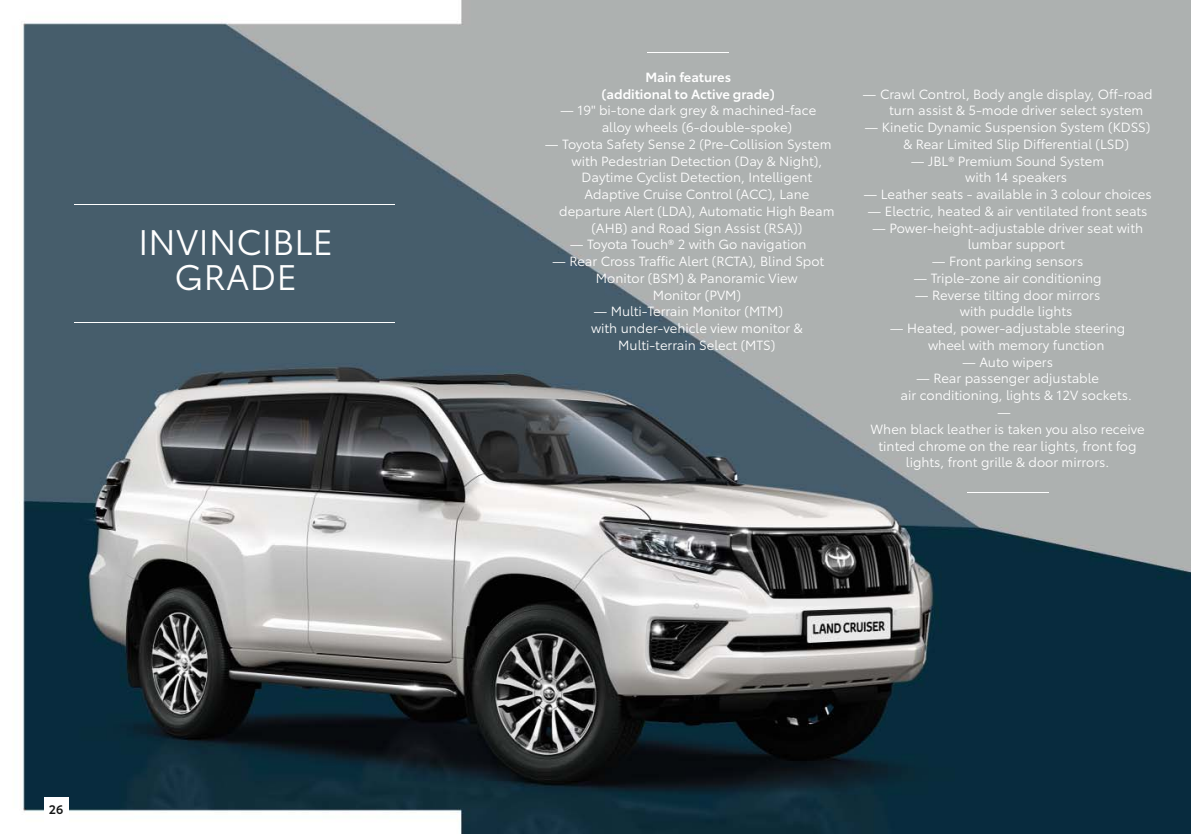
<style>
.page{position:relative;width:1191px;height:834px;background:#fff}
.page>*{position:absolute;margin:0;border:0;box-sizing:border-box;transform-origin:0 0}
.t1{font:35px/35px "Toyota Type";letter-spacing:.01em;color:#fff;text-align:center}
.t2{font:13.12px/16.8px "Toyota Type";color:#fff}
.t3{font:600 13.12px/16.8px "Toyota Type";color:#fff;text-align:center}
.t4{font:600 12.25px "Toyota Type";color:#151616}
</style>
<div class="page">
<img style="left:23px;top:0;width:1168px;height:833px">
<hr style="left:74px;top:204px;width:320px;height:1px;background:#fff">
<hr style="left:74px;top:322px;width:320px;height:1px;background:#fff">
<hr style="left:966px;top:492px;width:82px;height:1px;background:#fff">
<hr style="left:647px;top:52px;width:82px;height:1px;background:#fff">
<div style="left:44px;top:796px;width:24px;height:37px;background:#fff"></div>
<h1 class="t1" style="left:138px;top:228px;width:196px">INVINCIBLE<br>GRADE</h1>
<p class="t4" style="left:49px;top:804px;width:16px">26</p>
<p class="t3" style="left:601px;top:70px;width:175px">Main features<br>(additional to Active grade)</p>
<p class="t2" style="left:601px;top:103px;width:216px;text-indent:-41px">— 19" bi-tone dark grey &amp; machined-face alloy wheels (6-double-spoke)</p>
<p class="t2" style="left:545px;top:137px;width:288px">— Toyota Safety Sense 2 (Pre-Collision System</p>
<p class="t2" style="left:571px;top:154px;width:252px">with Pedestrian Detection (Day &amp; Night),</p>
<p class="t2" style="left:581px;top:170px;width:232px">Daytime Cyclist Detection, Intelligent</p>
<p class="t2" style="left:584px;top:187px;width:227px">Adaptive Cruise Control (ACC), Lane</p>
<p class="t2" style="left:559px;top:204px;width:277px">departure Alert (LDA), Automatic High Beam</p>
<p class="t2" style="left:591px;top:221px;width:212px">(AHB) and Road Sign Assist (RSA))</p>
<p class="t2" style="left:570px;top:237px;width:238px">— Toyota Touch® 2 with Go navigation</p>
<p class="t2" style="left:552px;top:254px;width:274px">— Rear Cross Traffic Alert (RCTA), Blind Spot</p>
<p class="t2" style="left:596px;top:271px;width:203px">Monitor (BSM) &amp; Panoramic View</p>
<p class="t2" style="left:652px;top:288px;width:90px">Monitor (PVM)</p>
<p class="t2" style="left:593px;top:304px;width:191px">— Multi-Terrain Monitor (MTM)</p>
<p class="t2" style="left:591px;top:321px;width:213px">with under-vehicle view monitor &amp;</p>
<p class="t2" style="left:618px;top:338px;width:159px">Multi-terrain Select (MTS)</p>
<p class="t2" style="left:889px;top:87px;width:265px;text-indent:-26px">— Crawl Control, Body angle display, Off-road turn assist &amp; 5-mode driver select system</p>
<p class="t2" style="left:903px;top:120px;width:248px;text-indent:-39px">— Kinetic Dynamic Suspension System (KDSS) &amp; Rear Limited Slip Differential (LSD)</p>
<p class="t2" style="left:965px;top:154px;width:140px;text-indent:-54px">— JBL® Premium Sound System with 14 speakers</p>
<p class="t2" style="left:863px;top:187px;width:290px">— Leather seats - available in 3 colour choices</p>
<p class="t2" style="left:867px;top:204px;width:281px">— Electric, heated &amp; air ventilated front seats</p>
<p class="t2" style="left:967px;top:221px;width:177px;text-indent:-96px">— Power-height-adjustable driver seat with lumbar support</p>
<p class="t2" style="left:931px;top:254px;width:153px">— Front parking sensors</p>
<p class="t2" style="left:913px;top:271px;width:190px">— Triple-zone air conditioning</p>
<p class="t2" style="left:960px;top:288px;width:142px;text-indent:-45px">— Reverse tilting door mirrors with puddle lights</p>
<p class="t2" style="left:928px;top:321px;width:199px;text-indent:-38px">— Heated, power-adjustable steering wheel with memory function</p>
<p class="t2" style="left:962px;top:355px;width:92px">— Auto wipers</p>
<p class="t2" style="left:916px;top:371px;width:184px">— Rear passenger adjustable</p>
<p class="t2" style="left:900px;top:388px;width:233px">air conditioning, lights &amp; 12V sockets.</p>
<p class="t2" style="left:997px;top:405px;width:15px">—</p>
<p class="t2" style="left:870px;top:422px;width:276px">When black leather is taken you also receive</p>
<p class="t2" style="left:878px;top:438px;width:259px">tinted chrome on the rear lights, front fog</p>
<p class="t2" style="left:906px;top:455px;width:205px">lights, front grille &amp; door mirrors.</p>
</div>
